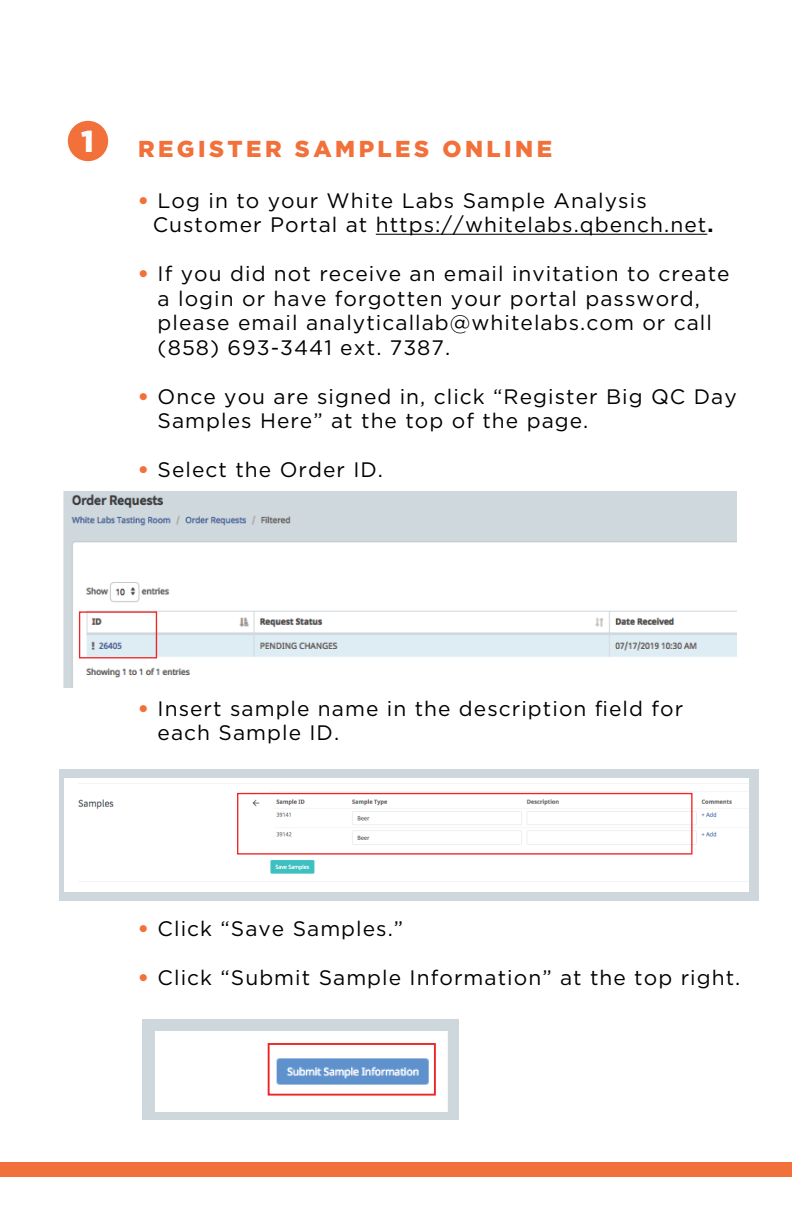
<style>
.page{position:relative;width:792px;height:1224px;background:#fff}
.page>*{position:absolute;margin:0;border:0;box-sizing:border-box;transform-origin:0 0}
.t1{font:900 30.2px "Gotham";color:#fff}
.t2{font:900 23px "Gotham";letter-spacing:.15em;color:#f2703a}
.t3{font:21px/24.4px "Gotham";letter-spacing:.05em;color:#000}
.s1{font-weight:900;color:#f2703a}
.s2{font-weight:700}
</style>
<div class="page">
<div style="left:59px;top:769px;width:700px;height:132px;background:#ced7db"></div>
<img style="left:64px;top:779px;width:685px;height:112px">
<img style="left:63px;top:491px;width:674px;height:197px">
<div style="left:68px;top:121px;width:40px;height:40px;background:#f2703a;border-radius:50%"></div>
<div style="left:0;top:1163px;width:791px;height:14px;background:#f2703a"></div>
<hr style="left:376px;top:234px;width:331px;height:1px;background:#000">
<div style="left:142px;top:1019px;width:317px;height:101px;background:#ced7db"></div>
<img style="left:155px;top:1032px;width:293px;height:80px">
<div style="left:79px;top:611px;width:78px;height:47px;border:1px solid #ed2525"></div>
<div style="left:237px;top:793px;width:456px;height:62px;border:1px solid #ed2525"></div>
<div style="left:268px;top:1043px;width:168px;height:53px;border:2px solid #ed2525"></div>
<h1 class="t1" style="left:81px;top:124px;width:14px">1</h1>
<p class="t2" style="left:138px;top:136px;width:416px">REGISTER SAMPLES ONLINE</p>
<p class="t3" style="left:153px;top:188px;width:562px;text-indent:-15px"><span class="s1">•</span> Log in to your White Labs Sample Analysis<br>Customer Portal at https://whitelabs.qbench.net<span class="s2">.</span></p>
<p class="t3" style="left:158px;top:261px;width:573px;text-indent:-20px"><span class="s1">•</span> If you did not receive an email invitation to create a login or have forgotten your portal password, please email analyticallab@whitelabs.com or call (858) 693-3441 ext. 7387.</p>
<p class="t3" style="left:158px;top:384px;width:581px;text-indent:-20px"><span class="s1">•</span> Once you are signed in, click “Register Big QC Day<br>Samples Here” at the top of the page.</p>
<p class="t3" style="left:138px;top:457px;width:247px"><span class="s1">•</span> Select the Order ID.</p>
<p class="t3" style="left:158px;top:696px;width:527px;text-indent:-20px"><span class="s1">•</span> Insert sample name in the description field for each Sample ID.</p>
<p class="t3" style="left:138px;top:916px;width:267px"><span class="s1">•</span> Click “Save Samples.”</p>
<p class="t3" style="left:138px;top:965px;width:604px"><span class="s1">•</span> Click “Submit Sample Information” at the top right.</p>
</div>
